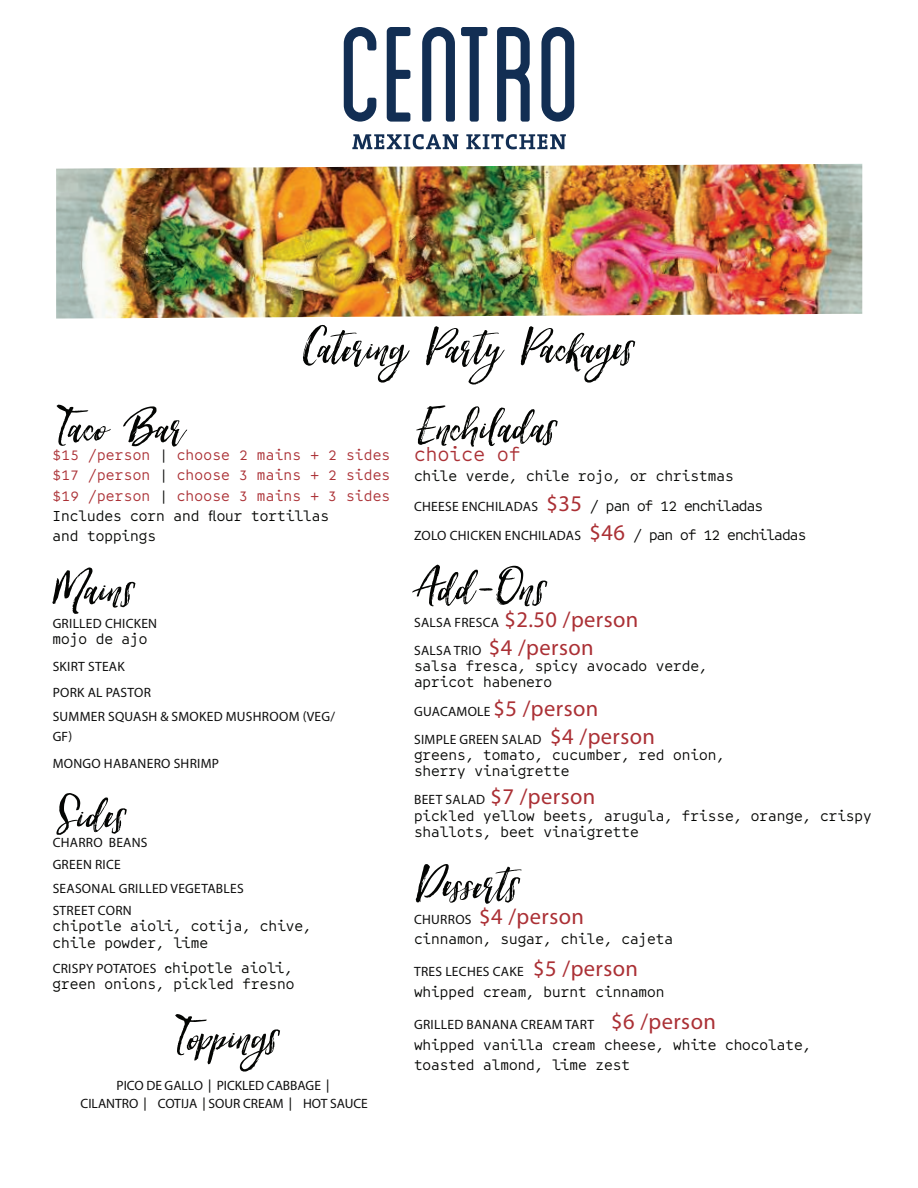
<style>
.page{position:relative;width:918px;height:1188px;background:#fff}
.page>*{position:absolute;margin:0;border:0;box-sizing:border-box;transform-origin:0 0}
.t1{font:59.7px "Hartley Slanted";color:#040503}
.t2{font:22.5px "Myriad Pro";letter-spacing:.02em;color:#ab3035}
.t3{font:18px "Belinsky Text";letter-spacing:.02em;color:#ab3035}
.t4{font:13.5px/16.2px "Belinsky Text";color:#040503}
.t5{font:13.5px/22.2px "Myriad Pro";letter-spacing:.02em;color:#0e0e0e}
.t6{font:13.5px/20.4px "Belinsky Text";letter-spacing:.02em;color:#ab3035}
.t7{font:13.5px/17.4px "Myriad Pro";color:#0e0e0e;text-align:center}
.s1{color:#040503}
.s2{font-family:"Smithy XT";color:#040503}
.s3{font-family:"Belinsky Text";color:#040503}
.s4{font-family:"Myriad Pro";color:#0e0e0e}
.s5{font-family:"Myriad Pro";font-size:22.5px;color:#ab3035}
.s6{font-size:22.5px;color:#ab3035}
.s7{font-size:13.5px;color:#0e0e0e}
</style>
<div class="page">
<svg style="left:344px;top:27px;width:32px;height:95px"></svg>
<svg style="left:387px;top:27px;width:23px;height:95px"></svg>
<svg style="left:422px;top:27px;width:33px;height:95px"></svg>
<svg style="left:461px;top:27px;width:26px;height:95px"></svg>
<svg style="left:497px;top:27px;width:33px;height:95px"></svg>
<svg style="left:541px;top:27px;width:33px;height:95px"></svg>
<svg style="left:352px;top:134px;width:106px;height:15px"></svg>
<svg style="left:466px;top:134px;width:100px;height:15px"></svg>
<img style="left:56px;top:164px;width:806px;height:155px">
<h1 class="t1" style="left:303px;top:323px;width:331px">Catering Party Packages</h1>
<h1 class="t1" style="left:53px;top:402px;width:138px">Taco Bar</h1>
<p class="t6" style="left:53px;top:445px;width:339px">$15 /person <span class="s1">|</span> choose 2 mains + 2 sides $17 /person <span class="s1">|</span> choose 3 mains + 2 sides $19 /person <span class="s1">|</span> choose 3 mains + 3 sides<br><span class="s1">Includes corn and flour tortillas<br>and toppings</span></p>
<h1 class="t1" style="left:53px;top:564px;width:82px">Mains</h1>
<p class="t5" style="left:53px;top:613px;width:106px">GRILLED CHICKEN</p>
<p class="t4" style="left:53px;top:632px;width:97px">mojo de ajo</p>
<p class="t5" style="left:53px;top:654px;width:100px;line-height:26.4px">SKIRT STEAK<br>PORK AL PASTOR</p>
<p class="t5" style="left:53px;top:707px;width:284px;line-height:20.4px">SUMMER SQUASH &amp; SMOKED MUSHROOM (VEG/<br>GF)</p>
<p class="t5" style="left:53px;top:753px;width:168px">MONGO HABANERO SHRIMP</p>
<h1 class="t1" style="left:53px;top:791px;width:73px">Sides</h1>
<p class="t5" style="left:53px;top:832px;width:96px">CHARRO BEANS<br>GREEN RICE</p>
<p class="t5" style="left:53px;top:878px;width:193px">SEASONAL GRILLED VEGETABLES<br>STREET CORN</p>
<p class="t4" style="left:53px;top:918px;width:261px">chipotle aioli, cotija, chive, chile powder, lime</p>
<p class="t5" style="left:53px;top:958px;width:242px">CRISPY POTATOES <span class="s2">c</span><span class="s3">hipotle aioli,</span></p>
<p class="t4" style="left:53px;top:976px;width:243px">green onions, pickled fresno</p>
<h1 class="t1" style="left:171px;top:1012px;width:108px">Toppings</h1>
<p class="t7" style="left:81px;top:1078px;width:289px">PICO DE GALLO <span class="s3">|</span> PICKLED CABBAGE <span class="s3">|<br></span>CILANTRO <span class="s3">|</span> COTIJA <span class="s3">|</span>SOUR CREAM <span class="s3">|</span> HOT SAUCE</p>
<h1 class="t1" style="left:414px;top:402px;width:143px">Enchiladas</h1>
<h3 class="t3" style="left:414px;top:442px;width:108px">choice of</h3>
<p class="t4" style="left:414px;top:461px;width:351px;line-height:29.4px">chile verde, chile rojo, or christmas<br><span class="s4">CHEESE ENCHILADAS</span> <span class="s5">$35</span> / pan of 12 enchiladas</p>
<p class="t5" style="left:414px;top:525px;width:394px">ZOLO CHICKEN ENCHILADAS <span class="s6">$46</span> <span class="s3">/ pan of 12 enchiladas</span></p>
<h1 class="t1" style="left:414px;top:563px;width:132px">Add-Ons</h1>
<h2 class="t2" style="left:414px;top:610px;width:226px"><span class="s7">SALSA FRESCA</span> $2.50 /person</h2>
<p class="t5" style="left:414px;top:640px;width:181px">SALSA TRIO <span class="s6">$4 /person</span></p>
<p class="t4" style="left:414px;top:658px;width:295px">salsa fresca, spicy avocado verde, apricot habenero</p>
<p class="t5" style="left:414px;top:698px;width:242px;line-height:28.2px">GUACAMOLE <span class="s6">$5 /person<br></span>SIMPLE GREEN SALAD <span class="s6">$4 /person</span></p>
<p class="t4" style="left:414px;top:747px;width:313px">greens, tomato, cucumber, red onion, sherry vinaigrette</p>
<p class="t5" style="left:414px;top:790px;width:183px">BEET SALAD <span class="s6">$7 /person</span></p>
<p class="t4" style="left:414px;top:807px;width:459px">pickled yellow beets, arugula, frisse, orange, crispy shallots, beet vinaigrette</p>
<h1 class="t1" style="left:414px;top:860px;width:105px">Desserts</h1>
<h2 class="t2" style="left:414px;top:907px;width:171px"><span class="s7">CHURROS</span> $4 /person</h2>
<p class="t4" style="left:414px;top:931px;width:261px">cinnamon, sugar, chile, cajeta</p>
<p class="t5" style="left:414px;top:962px;width:225px">TRES LECHES CAKE <span class="s6">$5 /person</span></p>
<p class="t4" style="left:414px;top:983px;width:252px">whipped cream, burnt cinnamon</p>
<p class="t5" style="left:414px;top:1014px;width:303px">GRILLED BANANA CREAM TART <span class="s6">$6 /person</span></p>
<p class="t4" style="left:414px;top:1034px;width:399px;line-height:20.4px">whipped vanilla cream cheese, white chocolate, toasted almond, lime zest</p>
</div>
